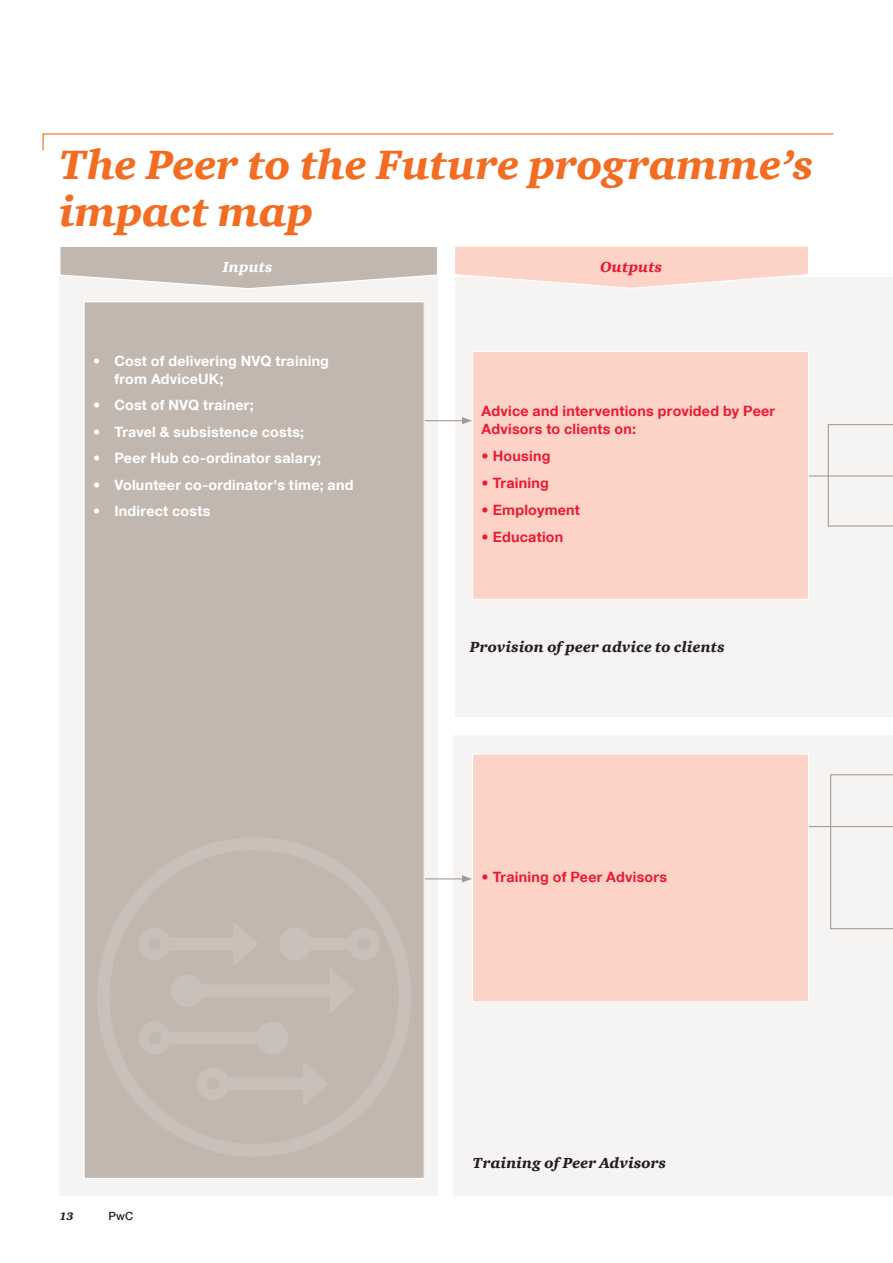
<style>
.page{position:relative;width:893px;height:1263px;background:#fff}
.page>*{position:absolute;margin:0;border:0;box-sizing:border-box;transform-origin:0 0}
.Section_head{font:italic 900 42px/47.2px "ITC Charter Com";color:#f36c21}
.Body_copy_-_space_af{font:italic 900 15px "ITC Charter Com";letter-spacing:.01em;color:#231f20}
.Body_copy_-_space_af-2{font:italic 900 15px "ITC Charter Com";letter-spacing:.01em;color:#ed1a33}
.Body_copy_-_space_af-3{font:italic 900 15px "ITC Charter Com";letter-spacing:.01em;color:#fff}
.t1{font:700 14.25px/18px "Helvetica Neue LT Com";letter-spacing:.02em;color:#fff}
.Body_copy_-_space_af-4{font:700 14.25px/18px "Helvetica Neue LT Com";letter-spacing:.02em;color:#ed1a33}
.t2{font:500 11.25px "Helvetica Neue LT Com";color:#231f20}
.t3{font:italic 900 11.25px "ITC Charter Com";color:#231f20}
</style>
<div class="page">
<div style="left:60px;top:251px;width:378px;height:945px;background:#f5f4f2"></div>
<div style="left:455px;top:278px;width:438px;height:439px;background:#f5f4f2"></div>
<div style="left:454px;top:735px;width:439px;height:461px;background:#f5f4f2"></div>
<div style="left:84px;top:302px;width:340px;height:876px;background:#c1b7af"></div>
<div style="left:473px;top:351px;width:335px;height:248px;background:#fcd3c6"></div>
<div style="left:472px;top:351px;width:337px;height:249px;border:1px solid #fff"></div>
<svg style="left:455px;top:246px;width:355px;height:42px"></svg>
<div style="left:472px;top:754px;width:336px;height:248px;background:#fcd3c6"></div>
<div style="left:472px;top:753px;width:337px;height:249px;border:1px solid #fff"></div>
<hr style="left:425px;top:420px;width:39px;height:1px;background:#a79b91">
<svg style="left:462px;top:417px;width:10px;height:7px"></svg>
<hr style="left:809px;top:475px;width:84px;height:1px;background:#a79b91">
<hr style="left:809px;top:826px;width:84px;height:1px;background:#a79b91">
<hr style="left:828px;top:425px;width:1px;height:101px;background:#a79b91">
<hr style="left:830px;top:775px;width:1px;height:154px;background:#a79b91">
<hr style="left:828px;top:525px;width:65px;height:2px;background:#a79b91">
<hr style="left:831px;top:928px;width:62px;height:1px;background:#a79b91">
<hr style="left:828px;top:424px;width:65px;height:1px;background:#a79b91">
<hr style="left:831px;top:774px;width:62px;height:1px;background:#a79b91">
<hr style="left:425px;top:878px;width:39px;height:1px;background:#a79b91">
<svg style="left:462px;top:875px;width:10px;height:7px"></svg>
<svg style="left:59px;top:247px;width:379px;height:43px"></svg>
<svg style="left:98px;top:838px;width:313px;height:318px"></svg>
<svg style="left:42px;top:133px;width:792px;height:18px"></svg>
<p class="Section_head" style="left:60px;top:140px;width:756px">The Peer to the Future programme’s impact map</p>
<p class="Body_copy_-_space_af-3" style="left:223px;top:258px;width:51px">Inputs</p>
<p class="t1" style="left:114px;top:351px;width:216px;text-indent:-21px">• Cost of delivering NVQ training from AdviceUK;</p>
<p class="t1" style="left:93px;top:396px;width:162px">• Cost of NVQ trainer;</p>
<p class="t1" style="left:93px;top:422px;width:213px">• Travel &amp; subsistence costs;</p>
<p class="t1" style="left:93px;top:449px;width:230px">• Peer Hub co-ordinator salary;</p>
<p class="t1" style="left:93px;top:475px;width:262px">• Volunteer co-ordinator's time; and</p>
<p class="t1" style="left:93px;top:502px;width:119px">• Indirect costs</p>
<p class="t3" style="left:60px;top:1210px;width:16px">13</p>
<p class="t2" style="left:108px;top:1210px;width:26px">PwC</p>
<p class="Body_copy_-_space_af-2" style="left:600px;top:257px;width:64px">Outputs</p>
<p class="Body_copy_-_space_af-4" style="left:482px;top:402px;width:295px">Advice and interventions provided by Peer<br>Advisors to clients on:</p>
<p class="Body_copy_-_space_af-4" style="left:482px;top:447px;width:70px">• Housing</p>
<p class="Body_copy_-_space_af-4" style="left:482px;top:474px;width:69px">• Training</p>
<p class="Body_copy_-_space_af-4" style="left:482px;top:501px;width:100px">• Employment</p>
<p class="Body_copy_-_space_af-4" style="left:482px;top:528px;width:83px">• Education</p>
<p class="Body_copy_-_space_af" style="left:470px;top:638px;width:256px">Provision of peer advice to clients</p>
<p class="Body_copy_-_space_af-4" style="left:482px;top:867px;width:187px">• Training of Peer Advisors</p>
<p class="Body_copy_-_space_af" style="left:473px;top:1154px;width:195px">Training of Peer Advisors</p>
</div>
